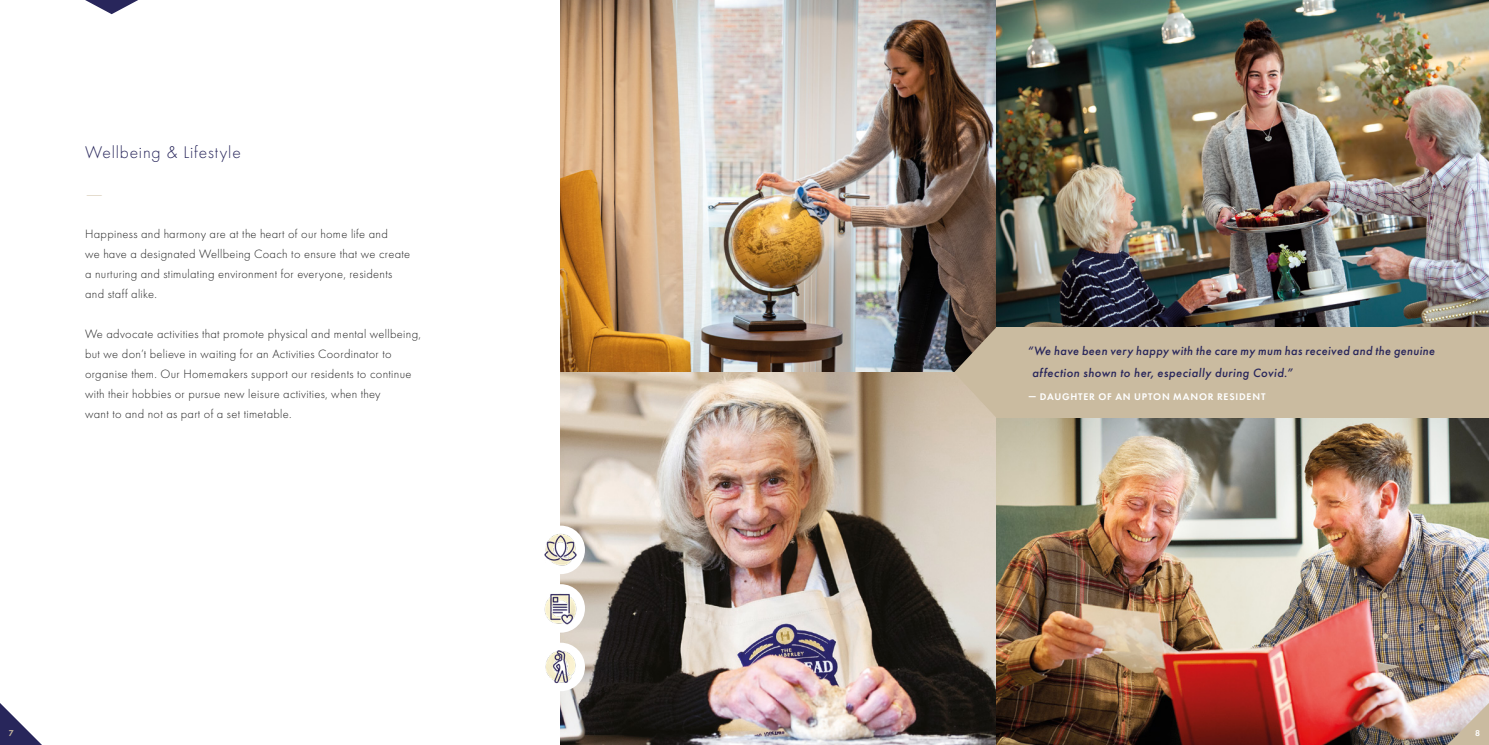
<style>
.page{position:relative;width:1489px;height:745px;background:#fff}
.page>*{position:absolute;margin:0;border:0;box-sizing:border-box;transform-origin:0 0}
.t1{font:300 17.5px "Futura PT";letter-spacing:.05em;color:#28265b}
.t2{font:300 12.5px/20px "Futura PT";letter-spacing:.025em;color:#212121}
.t3{font:italic 500 12.5px/22.5px "Futura PT";letter-spacing:.03em;color:#28265b}
.t4{font:300 12.5px "Futura PT";color:#cabba0;scale:2 1}
.t5{font:600 10px "Futura PT";letter-spacing:.08em;color:#fff}
.t6{font:600 8.75px "Futura PT";color:#cabba0}
.t7{font:600 8.75px "Futura PT";color:#fff}
</style>
<div class="page">
<img style="left:560px;top:0;width:436px;height:744px">
<img style="left:996px;top:0;width:492px;height:327px">
<img style="left:996px;top:417px;width:492px;height:327px">
<div style="left:536px;top:642px;width:49px;height:48px;background:#fff;border-radius:50%"></div>
<div style="left:536px;top:583px;width:49px;height:49px;background:#fff;border-radius:50%"></div>
<div style="left:536px;top:525px;width:49px;height:48px;background:#fff;border-radius:50%"></div>
<img style="left:544px;top:587px;width:37px;height:42px">
<img style="left:544px;top:528px;width:37px;height:42px">
<img style="left:545px;top:645px;width:36px;height:42px">
<svg style="left:85px;top:0;width:53px;height:14px"></svg>
<svg style="left:0;top:703px;width:41px;height:41px"></svg>
<svg style="left:1446px;top:702px;width:42px;height:42px;background:#d0c4b9"></svg>
<svg style="left:954px;top:327px;width:42px;height:90px;background:#a69783"></svg>
<div style="left:996px;top:327px;width:492px;height:90px;background:#cabba0"></div>
<h1 class="t1" style="left:85px;top:142px;width:157px">Wellbeing &amp; Lifestyle</h1>
<p class="t4" style="left:85px;top:186px;width:11px">—</p>
<p class="t2" style="left:85px;top:223px;width:327px">Happiness and harmony are at the heart of our home life and<br>we have a designated Wellbeing Coach to ensure that we create a nurturing and stimulating environment for everyone, residents and staff alike.</p>
<p class="t2" style="left:85px;top:323px;width:337px">We advocate activities that promote physical and mental wellbeing, but we don’t believe in waiting for an Activities Coordinator to organise them. Our Homemakers support our residents to continue with their hobbies or pursue new leisure activities, when they<br>want to and not as part of a set timetable.</p>
<p class="t3" style="left:1032px;top:339px;width:404px;text-indent:-5px">“We have been very happy with the care my mum has received and the genuine affection shown to her, especially during Covid.”</p>
<p class="t5" style="left:1028px;top:390px;width:239px">— DAUGHTER OF AN UPTON MANOR RESIDENT</p>
<p class="t6" style="left:9px;top:727px;width:6px">7</p>
<p class="t7" style="left:1474px;top:727px;width:6px">8</p>
</div>
